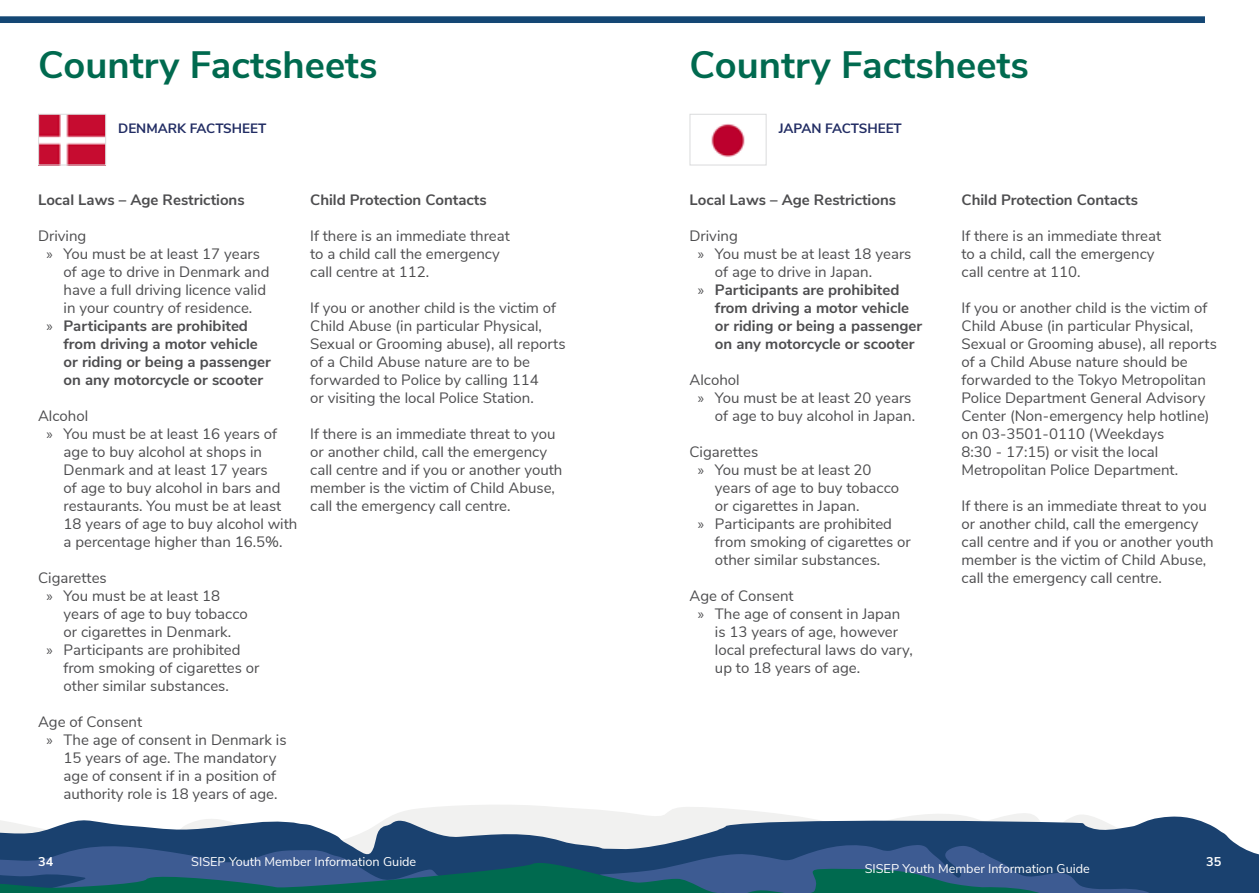
<style>
.page{position:relative;width:1259px;height:893px;background:#fff}
.page>*{position:absolute;margin:0;border:0;box-sizing:border-box;transform-origin:0 0}
.t1{font:700 38.1px "Nunito Sans";color:#006a4f}
.t2{font:15px/18px "Nunito Sans";color:#4d4d4f}
.t3{font:700 15px "Nunito Sans";color:#4d4d4f}
.t4{font:700 13.5px "Nunito Sans";color:#222d64}
.t5{font:12.75px "Nunito Sans";color:#fff}
.t6{font:700 12.75px "Nunito Sans";color:#fff}
.s1{font-family:"Myriad Pro"}
.s2{font-family:"Myriad Pro";font-weight:400}
</style>
<div class="page">
<svg style="left:390px;top:805px;width:792px;height:12px"></svg>
<svg style="left:0;top:817px;width:1234px;height:25px;fill:#1a416f"></svg>
<svg style="left:0;top:842px;width:1259px;height:15px;background:#294d7a"></svg>
<svg style="left:0;top:857px;width:1259px;height:36px;background:#205774"></svg>
<div style="left:0;top:16px;width:1205px;height:7px;background:#144774"></div>
<img style="left:40px;top:116px;width:64px;height:48px">
<div style="left:38px;top:114px;width:68px;height:52px;border:1px solid #dcddde"></div>
<img style="left:711px;top:124px;width:34px;height:33px">
<div style="left:689px;top:114px;width:77px;height:52px;border:1px solid #dcddde"></div>
<h1 class="t1" style="left:38px;top:37px;width:341px">Country Factsheets</h1>
<h1 class="t1" style="left:689px;top:37px;width:341px">Country Factsheets</h1>
<p class="t4" style="left:118px;top:119px;width:150px">DENMARK FACTSHEET</p>
<p class="t4" style="left:778px;top:119px;width:125px">JAPAN FACTSHEET</p>
<p class="t3" style="left:38px;top:189px;width:208px">Local Laws – Age Restrictions</p>
<p class="t2" style="left:38px;top:226px;width:50px">Driving</p>
<p class="t2" style="left:47px;top:244px;width:215px"><span class="s1">»</span> You must be at least 17 years</p>
<p class="t2" style="left:64px;top:262px;width:207px">of age to drive in Denmark and</p>
<p class="t2" style="left:64px;top:280px;width:204px">have a full driving licence valid</p>
<p class="t2" style="left:64px;top:298px;width:190px">in your country of residence.</p>
<p class="t3" style="left:47px;top:315px;width:203px"><span class="s2">»</span> Participants are prohibited</p>
<p class="t3" style="left:64px;top:333px;width:196px">from driving a motor vehicle</p>
<p class="t3" style="left:64px;top:351px;width:209px">or riding or being a passenger</p>
<p class="t3" style="left:64px;top:369px;width:201px">on any motorcycle or scooter</p>
<p class="t2" style="left:38px;top:406px;width:52px">Alcohol</p>
<p class="t2" style="left:47px;top:424px;width:232px"><span class="s1">»</span> You must be at least 16 years of</p>
<p class="t2" style="left:64px;top:442px;width:200px">age to buy alcohol at shops in</p>
<p class="t2" style="left:64px;top:460px;width:206px">Denmark and at least 17 years</p>
<p class="t2" style="left:64px;top:478px;width:218px">of age to buy alcohol in bars and</p>
<p class="t2" style="left:64px;top:496px;width:219px">restaurants. You must be at least</p>
<p class="t2" style="left:64px;top:514px;width:235px">18 years of age to buy alcohol with</p>
<p class="t2" style="left:64px;top:532px;width:220px">a percentage higher than 16.5%.</p>
<p class="t2" style="left:38px;top:568px;width:70px">Cigarettes</p>
<p class="t2" style="left:47px;top:586px;width:175px"><span class="s1">»</span> You must be at least 18</p>
<p class="t2" style="left:64px;top:604px;width:186px">years of age to buy tobacco</p>
<p class="t2" style="left:64px;top:622px;width:169px">or cigarettes in Denmark.</p>
<p class="t2" style="left:47px;top:640px;width:195px"><span class="s1">»</span> Participants are prohibited</p>
<p class="t2" style="left:64px;top:658px;width:197px">from smoking of cigarettes or</p>
<p class="t2" style="left:64px;top:676px;width:167px">other similar substances.</p>
<p class="t2" style="left:38px;top:712px;width:106px">Age of Consent</p>
<p class="t2" style="left:47px;top:730px;width:241px"><span class="s1">»</span> The age of consent in Denmark is</p>
<p class="t2" style="left:64px;top:748px;width:214px">15 years of age. The mandatory</p>
<p class="t2" style="left:64px;top:766px;width:214px">age of consent if in a position of</p>
<p class="t2" style="left:64px;top:784px;width:215px">authority role is 18 years of age.</p>
<p class="t3" style="left:310px;top:189px;width:178px">Child Protection Contacts</p>
<p class="t2" style="left:310px;top:226px;width:201px">If there is an immediate threat to a child call the emergency call centre at 112.</p>
<p class="t2" style="left:310px;top:298px;width:257px">If you or another child is the victim of Child Abuse (in particular Physical, Sexual or Grooming abuse), all reports of a Child Abuse nature are to be forwarded to Police by calling 114<br>or visiting the local Police Station.</p>
<p class="t2" style="left:310px;top:424px;width:254px">If there is an immediate threat to you or another child, call the emergency call centre and if you or another youth member is the victim of Child Abuse, call the emergency call centre.</p>
<p class="t3" style="left:689px;top:189px;width:208px">Local Laws – Age Restrictions</p>
<p class="t2" style="left:689px;top:226px;width:50px">Driving</p>
<p class="t2" style="left:698px;top:244px;width:215px"><span class="s1">»</span> You must be at least 18 years</p>
<p class="t2" style="left:715px;top:262px;width:159px">of age to drive in Japan.</p>
<p class="t3" style="left:698px;top:279px;width:203px"><span class="s2">»</span> Participants are prohibited</p>
<p class="t3" style="left:715px;top:297px;width:196px">from driving a motor vehicle</p>
<p class="t3" style="left:715px;top:315px;width:209px">or riding or being a passenger</p>
<p class="t3" style="left:715px;top:333px;width:201px">on any motorcycle or scooter</p>
<p class="t2" style="left:689px;top:370px;width:52px">Alcohol</p>
<p class="t2" style="left:698px;top:388px;width:215px"><span class="s1">»</span> You must be at least 20 years</p>
<p class="t2" style="left:715px;top:406px;width:202px">of age to buy alcohol in Japan.</p>
<p class="t2" style="left:689px;top:442px;width:70px">Cigarettes</p>
<p class="t2" style="left:698px;top:460px;width:175px"><span class="s1">»</span> You must be at least 20</p>
<p class="t2" style="left:715px;top:478px;width:186px">years of age to buy tobacco</p>
<p class="t2" style="left:715px;top:496px;width:146px">or cigarettes in Japan.</p>
<p class="t2" style="left:698px;top:514px;width:195px"><span class="s1">»</span> Participants are prohibited</p>
<p class="t2" style="left:715px;top:532px;width:197px">from smoking of cigarettes or</p>
<p class="t2" style="left:715px;top:550px;width:167px">other similar substances.</p>
<p class="t2" style="left:689px;top:586px;width:106px">Age of Consent</p>
<p class="t2" style="left:698px;top:604px;width:204px"><span class="s1">»</span> The age of consent in Japan</p>
<p class="t2" style="left:715px;top:622px;width:185px">is 13 years of age, however</p>
<p class="t2" style="left:715px;top:640px;width:199px">local prefectural laws do vary,</p>
<p class="t2" style="left:715px;top:658px;width:147px">up to 18 years of age.</p>
<p class="t3" style="left:961px;top:189px;width:178px">Child Protection Contacts</p>
<p class="t2" style="left:961px;top:226px;width:201px">If there is an immediate threat to a child, call the emergency call centre at 110.</p>
<p class="t2" style="left:961px;top:298px;width:257px">If you or another child is the victim of Child Abuse (in particular Physical, Sexual or Grooming abuse), all reports of a Child Abuse nature should be forwarded to the Tokyo Metropolitan Police Department General Advisory Center (Non-emergency help hotline) on 03-3501-0110 (Weekdays<br>8:30 - 17:15) or visit the local Metropolitan Police Department.</p>
<p class="t2" style="left:961px;top:496px;width:254px">If there is an immediate threat to you or another child, call the emergency call centre and if you or another youth member is the victim of Child Abuse, call the emergency call centre.</p>
<p class="t6" style="left:38px;top:852px;width:17px">34</p>
<p class="t5" style="left:191px;top:852px;width:227px">SISEP Youth Member Information Guide</p>
<p class="t6" style="left:1206px;top:852px;width:17px">35</p>
<p class="t5" style="left:864px;top:859px;width:227px">SISEP Youth Member Information Guide</p>
</div>
